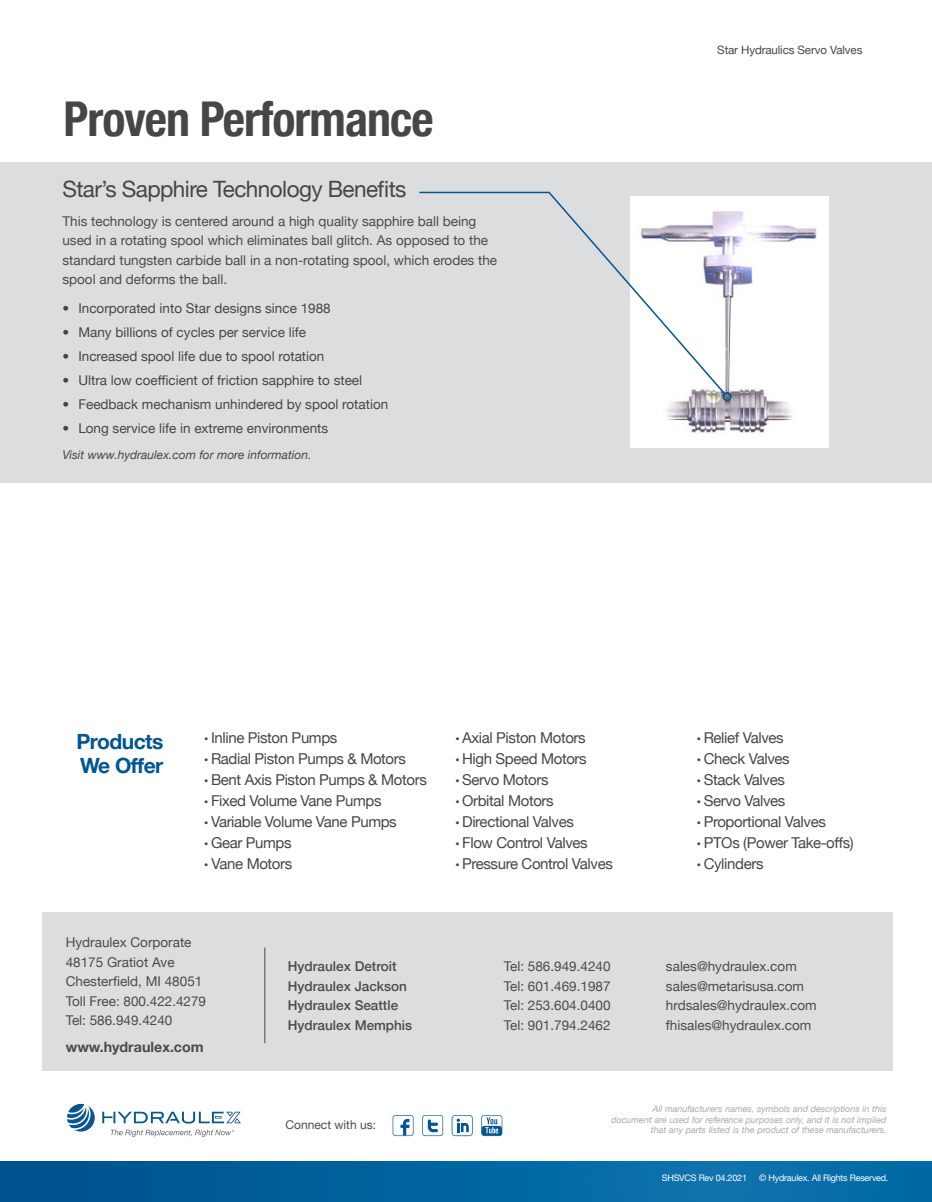
<style>
.page{position:relative;width:932px;height:1202px;background:#fff}
.page>*{position:absolute;margin:0;border:0;box-sizing:border-box;transform-origin:0 0}
.t1{font:700 condensed 48px "Helvetica Neue";letter-spacing:-.02em;color:#464646}
.t2{font:22.5px "Helvetica Neue";letter-spacing:-.025em;color:#464646}
.t3{font:700 21px/24px "Helvetica Neue";letter-spacing:-.025em;color:#005592}
.t4{font:15px "Helvetica Neue";letter-spacing:-.025em;color:#464646}
.t5{font:700 14.25px "Helvetica Neue";color:#4c4b4b}
.t6{font:13.5px/19.5px "Helvetica Neue";color:#4c4b4b}
.t7{font:13.5px "Helvetica Neue";color:#464646}
.t8{font:500 13.5px "Helvetica Neue";color:#4c4b4b}
.t9{font:italic 12px "Helvetica Neue";color:#464646}
.t10{font:12px "Helvetica Neue";color:#4c4b4b}
.t11{font:700 11.85px "Helvetica Neue";color:#fff}
.t12{font:11.55px "Helvetica Neue";letter-spacing:-.01em;color:#464646}
.t13{font:italic 9px/10.5px "Helvetica Neue";color:#aaa7a8;text-align:right}
.t14{font:9px "Helvetica Neue";letter-spacing:-.025em;color:#fff}
.s1{font-weight:700;font-stretch:condensed}
</style>
<div class="page">
<div style="left:0;top:1161px;width:932px;height:41px;background:linear-gradient(to right,#005391,#0975af)"></div>
<div style="left:0;top:162px;width:932px;height:320px;background:#dcdddf"></div>
<img style="left:630px;top:197px;width:199px;height:250px">
<svg style="left:419px;top:191px;width:308px;height:205px"></svg>
<div style="left:722px;top:392px;width:9px;height:9px;border:2px solid #005592;border-radius:50%"></div>
<div style="left:42px;top:912px;width:850px;height:159px;background:#dcdddf"></div>
<hr style="left:264px;top:947px;width:1px;height:96px;background:#464646">
<svg style="left:422px;top:1115px;width:21px;height:21px"></svg>
<svg style="left:392px;top:1115px;width:21px;height:21px"></svg>
<svg style="left:481px;top:1115px;width:21px;height:21px"></svg>
<svg style="left:452px;top:1115px;width:21px;height:21px"></svg>
<svg style="left:67px;top:1104px;width:28px;height:27px"></svg>
<svg style="left:102px;top:1111px;width:139px;height:12px"></svg>
<svg style="left:111px;top:1129px;width:123px;height:8px"></svg>
<p class="t1" style="left:63px;top:79px;width:372px">Proven Performance</p>
<p class="t2" style="left:62px;top:173px;width:345px">Star’s Sapphire Technology Benefits</p>
<p class="t6" style="left:62px;top:212px;width:436px">This technology is centered around a high quality sapphire ball being used in a rotating spool which eliminates ball glitch. As opposed to the standard tungsten carbide ball in a non-rotating spool, which erodes the spool and deforms the ball.</p>
<p class="t7" style="left:78px;top:298px;width:254px">Incorporated into Star designs since 1988</p>
<p class="t7" style="left:78px;top:322px;width:229px">Many billions of cycles per service life</p>
<p class="t7" style="left:78px;top:346px;width:248px">Increased spool life due to spool rotation</p>
<p class="t7" style="left:78px;top:370px;width:285px">Ultra low coefficient of friction sapphire to steel</p>
<p class="t7" style="left:78px;top:394px;width:311px">Feedback mechanism unhindered by spool rotation</p>
<p class="t7" style="left:78px;top:418px;width:251px">Long service life in extreme environments</p>
<p class="t9" style="left:62px;top:446px;width:250px">Visit www.hydraulex.com for more information.</p>
<p class="t12" style="left:717px;top:42px;width:147px">Star Hydraulics Servo Valves</p>
<p class="t3" style="left:76px;top:729px;width:88px">Products<br>We Offer</p>
<p class="t4" style="left:205px;top:727px;width:134px"><span class="s1">·</span> Inline Piston Pumps</p>
<p class="t4" style="left:205px;top:748px;width:203px"><span class="s1">·</span> Radial Piston Pumps &amp; Motors</p>
<p class="t4" style="left:205px;top:769px;width:224px"><span class="s1">·</span> Bent Axis Piston Pumps &amp; Motors</p>
<p class="t4" style="left:205px;top:790px;width:178px"><span class="s1">·</span> Fixed Volume Vane Pumps</p>
<p class="t4" style="left:205px;top:811px;width:194px"><span class="s1">·</span> Variable Volume Vane Pumps</p>
<p class="t4" style="left:205px;top:832px;width:88px"><span class="s1">·</span> Gear Pumps</p>
<p class="t4" style="left:205px;top:853px;width:89px"><span class="s1">·</span> Vane Motors</p>
<p class="t4" style="left:456px;top:727px;width:131px"><span class="s1">·</span> Axial Piston Motors</p>
<p class="t4" style="left:456px;top:748px;width:133px"><span class="s1">·</span> High Speed Motors</p>
<p class="t4" style="left:456px;top:769px;width:94px"><span class="s1">·</span> Servo Motors</p>
<p class="t4" style="left:456px;top:790px;width:99px"><span class="s1">·</span> Orbital Motors</p>
<p class="t4" style="left:456px;top:811px;width:120px"><span class="s1">·</span> Directional Valves</p>
<p class="t4" style="left:456px;top:832px;width:133px"><span class="s1">·</span> Flow Control Valves</p>
<p class="t4" style="left:456px;top:853px;width:159px"><span class="s1">·</span> Pressure Control Valves</p>
<p class="t4" style="left:697px;top:727px;width:88px"><span class="s1">·</span> Relief Valves</p>
<p class="t4" style="left:697px;top:748px;width:94px"><span class="s1">·</span> Check Valves</p>
<p class="t4" style="left:697px;top:769px;width:89px"><span class="s1">·</span> Stack Valves</p>
<p class="t4" style="left:697px;top:790px;width:90px"><span class="s1">·</span> Servo Valves</p>
<p class="t4" style="left:697px;top:811px;width:130px"><span class="s1">·</span> Proportional Valves</p>
<p class="t4" style="left:697px;top:832px;width:158px"><span class="s1">·</span> PTOs (Power Take-offs)</p>
<p class="t4" style="left:697px;top:853px;width:68px"><span class="s1">·</span> Cylinders</p>
<p class="t6" style="left:66px;top:933px;width:127px">Hydraulex Corporate</p>
<p class="t6" style="left:66px;top:953px;width:110px">48175 Gratiot Ave</p>
<p class="t6" style="left:66px;top:972px;width:138px">Chesterfield, MI 48051</p>
<p class="t6" style="left:66px;top:992px;width:142px">Toll Free: 800.422.4279</p>
<p class="t6" style="left:66px;top:1011px;width:108px">Tel: 586.949.4240</p>
<p class="t5" style="left:66px;top:1036px;width:139px">www.hydraulex.com</p>
<p class="t8" style="left:288px;top:955px;width:110px">Hydraulex Detroit</p>
<p class="t6" style="left:504px;top:957px;width:108px">Tel: 586.949.4240</p>
<p class="t6" style="left:666px;top:957px;width:132px">sales@hydraulex.com</p>
<p class="t8" style="left:288px;top:975px;width:121px">Hydraulex Jackson</p>
<p class="t6" style="left:504px;top:977px;width:108px">Tel: 601.469.1987</p>
<p class="t6" style="left:666px;top:977px;width:140px">sales@metarisusa.com</p>
<p class="t8" style="left:288px;top:994px;width:112px">Hydraulex Seattle</p>
<p class="t6" style="left:504px;top:996px;width:108px">Tel: 253.604.0400</p>
<p class="t6" style="left:666px;top:996px;width:152px">hrdsales@hydraulex.com</p>
<p class="t8" style="left:288px;top:1014px;width:126px">Hydraulex Memphis</p>
<p class="t6" style="left:504px;top:1016px;width:108px">Tel: 901.794.2462</p>
<p class="t6" style="left:666px;top:1016px;width:147px">fhisales@hydraulex.com</p>
<p class="t10" style="left:286px;top:1115px;width:92px">Connect with us:</p>
<p class="t13" style="left:611px;top:1104px;width:277px">All manufacturers names, symbols and descriptions in this document are used for reference purposes only, and it is not implied that any parts listed is the product of these manufacturers.</p>
<p class="t11" style="left:753px;top:1167px;width:117px">www.hydraulex.com</p>
<p class="t14" style="left:662px;top:1171px;width:87px">SHSVCS Rev 04.2021</p>
<p class="t14" style="left:759px;top:1171px;width:131px">© Hydraulex. All Rights Reserved.</p>
</div>
